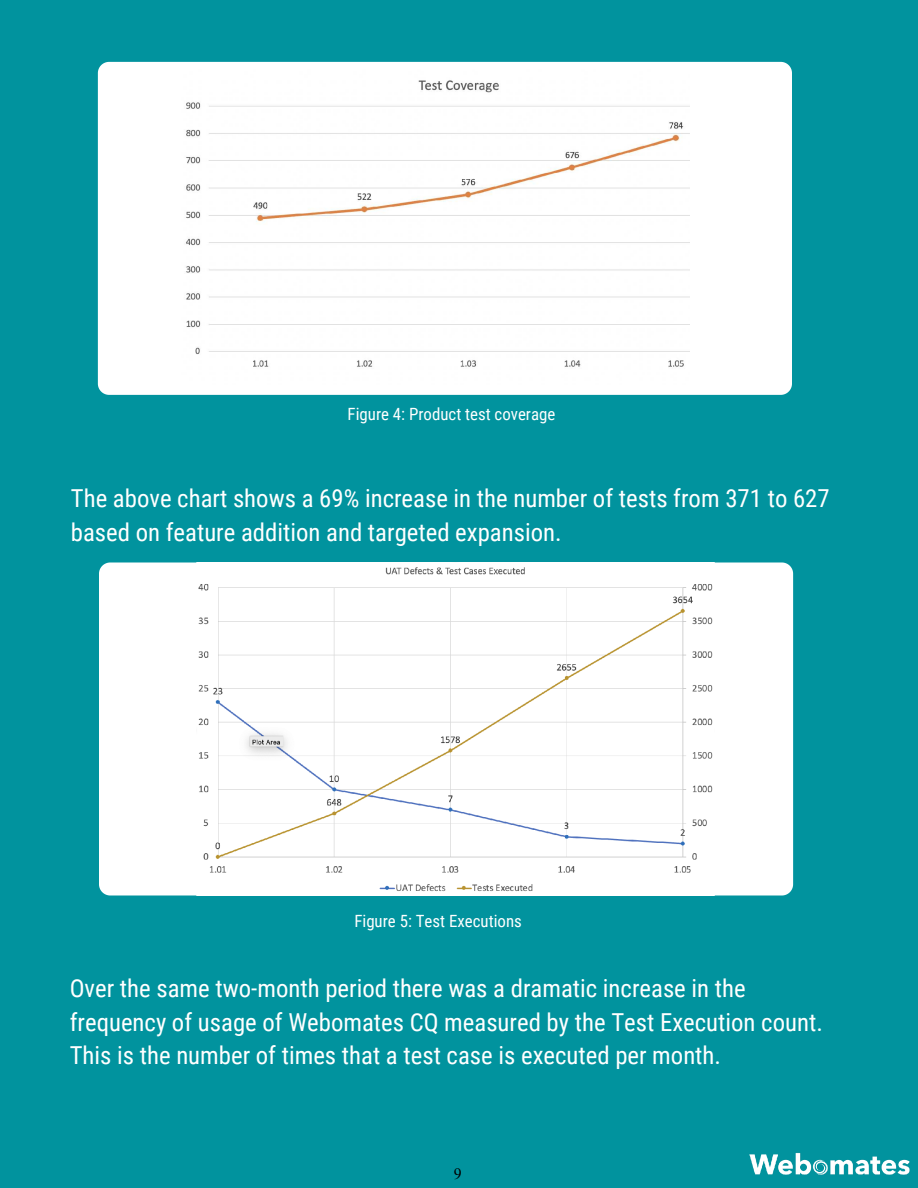
<style>
.page{position:relative;width:918px;height:1188px;background:#01939e}
.page>*{position:absolute;margin:0;border:0;box-sizing:border-box;transform-origin:0 0}
.t1{font:24.75px/33.8px "Roboto Condensed";color:#fff}
.t2{font:16.8px "Roboto Condensed";color:#fff}
.t3{font:15.75px "Times New Roman";color:#000}
</style>
<div class="page">
<img style="left:749px;top:1152px;width:161px;height:23px">
<div style="left:99px;top:562px;width:694px;height:334px;background:#fff"></div>
<img style="left:197px;top:562px;width:517px;height:334px">
<div style="left:98px;top:62px;width:694px;height:333px;background:#fff"></div>
<div style="left:181px;top:70px;width:509px;height:315px;background:#fff"></div>
<p class="t2" style="left:348px;top:402px;width:209px">Figure 4: Product test coverage</p>
<p class="t1" style="left:71px;top:481px;width:760px">The above chart shows a 69% increase in the number of tests from 371 to 627 based on feature addition and targeted expansion.</p>
<p class="t2" style="left:354px;top:909px;width:169px">Figure 5: Test Executions</p>
<p class="t1" style="left:70px;top:970px;width:755px">Over the same two-month period there was a dramatic increase in the frequency of usage of Webomates CQ measured by the Test Execution count.<br>This is the number of times that a test case is executed per month.</p>
<p class="t3" style="left:454px;top:1163px;width:9px">9</p>
</div>
